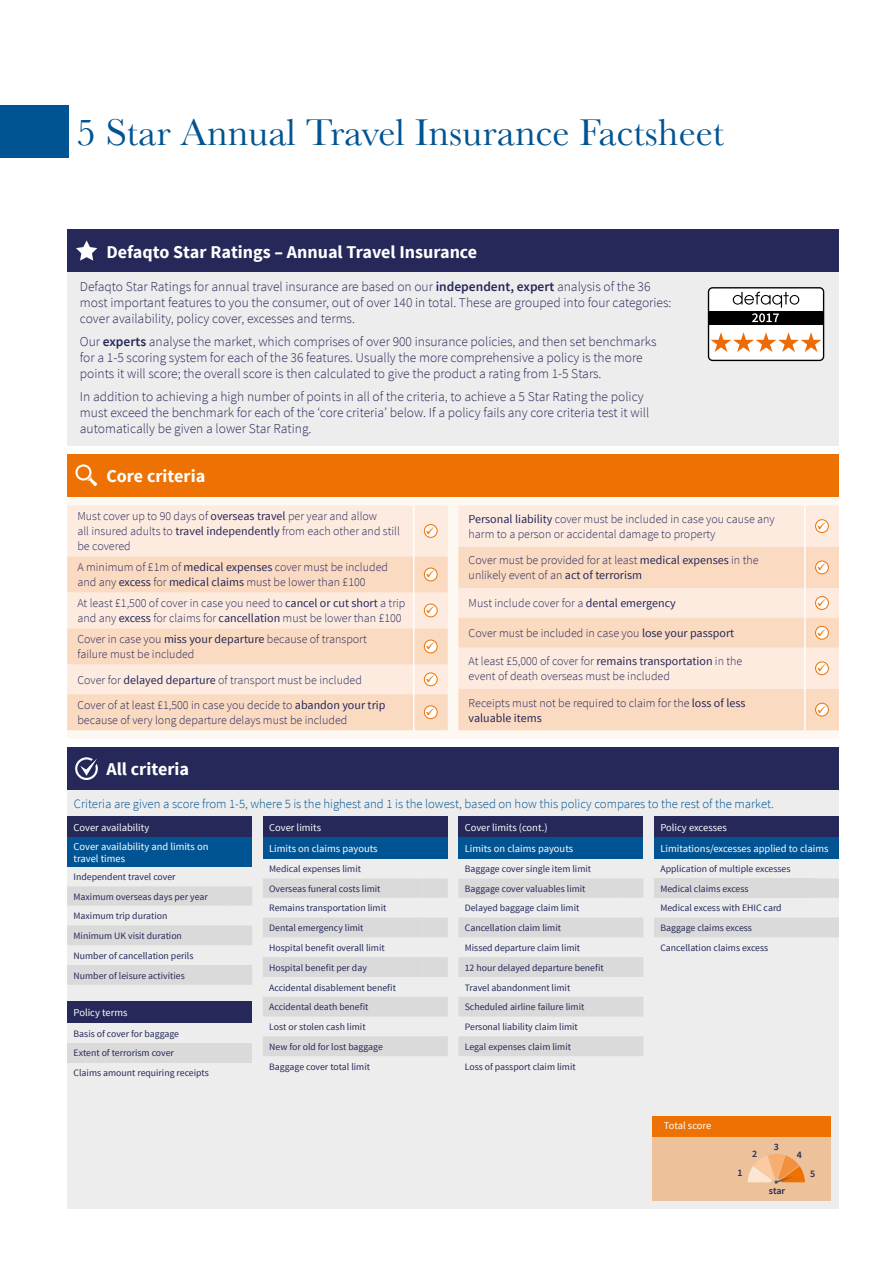
<style>
.page{position:relative;width:893px;height:1263px;background:#fff}
.page>*{position:absolute;margin:0;border:0;box-sizing:border-box;transform-origin:0 0}
.t1{font:39px "Baskerville";color:#005493}
.t2{font:700 18px "Source Sans Pro";color:#fff}
.t3{font:300 13.5px/16.2px "Source Sans Pro";color:#252859}
.t4{font:300 12.75px "Source Sans Pro";color:#005493}
.t5{font:300 12px/15px "Source Sans Pro";color:#252859}
.t6{font:10.5px/21.3px "Source Sans Pro";color:#fff}
.t7{font:600 9.9px "Source Sans Pro";color:#252859}
.t8{font:9.75px/19.8px "Source Sans Pro";color:#252859}
.s1{font-weight:600}
.s2{font-weight:400}
</style>
<div class="page">
<div style="left:67px;top:790px;width:772px;height:419px;background:#ededed"></div>
<div style="left:67px;top:747px;width:772px;height:43px;background:#252859"></div>
<svg style="left:75px;top:757px;width:23px;height:23px"></svg>
<div style="left:67px;top:816px;width:185px;height:21px;background:#252859"></div>
<div style="left:67px;top:837px;width:185px;height:30px;background:#005493"></div>
<svg style="left:67px;top:886px;width:185px;height:99px"></svg>
<div style="left:263px;top:816px;width:185px;height:21px;background:#252859"></div>
<div style="left:263px;top:837px;width:185px;height:22px;background:#005493"></div>
<svg style="left:263px;top:879px;width:185px;height:177px"></svg>
<div style="left:654px;top:816px;width:185px;height:21px;background:#252859"></div>
<div style="left:654px;top:837px;width:185px;height:22px;background:#005493"></div>
<svg style="left:654px;top:878px;width:185px;height:59px"></svg>
<div style="left:458px;top:816px;width:185px;height:21px;background:#252859"></div>
<div style="left:458px;top:837px;width:185px;height:22px;background:#005493"></div>
<svg style="left:458px;top:879px;width:185px;height:177px"></svg>
<div style="left:67px;top:1002px;width:185px;height:21px;background:#252859"></div>
<div style="left:67px;top:1043px;width:160px;height:19px;background:#dadada"></div>
<div style="left:227px;top:1043px;width:25px;height:19px;background:#dadada"></div>
<div style="left:67px;top:272px;width:772px;height:174px;background:#ededed"></div>
<div style="left:67px;top:230px;width:772px;height:42px;background:#252859"></div>
<svg style="left:76px;top:240px;width:21px;height:21px"></svg>
<svg style="left:708px;top:287px;width:116px;height:74px"></svg>
<div style="left:0;top:106px;width:68px;height:52px;background:#005493"></div>
<div style="left:67px;top:497px;width:772px;height:242px;background:#fef8f3"></div>
<div style="left:67px;top:454px;width:772px;height:43px;background:#ee7203"></div>
<svg style="left:75px;top:464px;width:22px;height:22px"></svg>
<div style="left:67px;top:505px;width:381px;height:123px;background:#fdebe0"></div>
<hr style="left:413px;top:505px;width:1px;height:51px;background:#fff">
<hr style="left:413px;top:592px;width:1px;height:36px;background:#fff">
<svg style="left:424px;top:524px;width:13px;height:13px"></svg>
<div style="left:424px;top:524px;width:13px;height:13px;border:1px solid #ee7203;border-radius:50%"></div>
<svg style="left:424px;top:604px;width:13px;height:13px"></svg>
<div style="left:424px;top:604px;width:13px;height:13px;border:1px solid #ee7203;border-radius:50%"></div>
<div style="left:458px;top:505px;width:381px;height:113px;background:#fdebe0"></div>
<hr style="left:804px;top:505px;width:2px;height:42px;background:#fff">
<hr style="left:804px;top:588px;width:2px;height:30px;background:#fff">
<svg style="left:815px;top:520px;width:13px;height:12px"></svg>
<div style="left:815px;top:520px;width:13px;height:13px;border:1px solid #ee7203;border-radius:50%"></div>
<svg style="left:815px;top:596px;width:13px;height:13px"></svg>
<div style="left:815px;top:596px;width:13px;height:13px;border:1px solid #ee7203;border-radius:50%"></div>
<div style="left:652px;top:1116px;width:178px;height:21px;background:#ee7203"></div>
<div style="left:652px;top:1137px;width:178px;height:63px;background:#edc29b"></div>
<svg style="left:748px;top:1154px;width:57px;height:30px"></svg>
<svg style="left:426px;top:527px;width:8px;height:7px"></svg>
<div style="left:67px;top:556px;width:381px;height:36px;background:#fbdac2"></div>
<svg style="left:426px;top:606px;width:8px;height:8px"></svg>
<svg style="left:67px;top:628px;width:381px;height:102px"></svg>
<svg style="left:818px;top:522px;width:8px;height:8px"></svg>
<div style="left:458px;top:547px;width:381px;height:41px;background:#fbdac2"></div>
<svg style="left:818px;top:599px;width:8px;height:7px"></svg>
<svg style="left:458px;top:618px;width:381px;height:112px"></svg>
<h1 class="t1" style="left:77px;top:110px;width:649px">5 Star Annual Travel Insurance Factsheet</h1>
<h2 class="t2" style="left:106px;top:240px;width:372px">Defaqto Star Ratings – Annual Travel Insurance</h2>
<p class="t3" style="left:80px;top:278px;width:593px">Defaqto Star Ratings for annual travel insurance are based on our <span class="s1">independent, expert</span> analysis of the 36 most important features to you the consumer, out of over 140 in total. These are grouped into four categories: cover availability, policy cover, excesses and terms.</p>
<p class="t3" style="left:80px;top:333px;width:578px">Our <span class="s1">experts</span> analyse the market, which comprises of over 900 insurance policies, and then set benchmarks for a 1-5 scoring system for each of the 36 features. Usually the more comprehensive a policy is the more points it will score; the overall score is then calculated to give the product a rating from 1-5 Stars.</p>
<p class="t3" style="left:80px;top:388px;width:571px">In addition to achieving a high number of points in all of the criteria, to achieve a 5 Star Rating the policy must exceed the benchmark for each of the ‘core criteria’ below. If a policy fails any core criteria test it will automatically be given a lower Star Rating.</p>
<h2 class="t2" style="left:107px;top:465px;width:100px">Core criteria</h2>
<p class="t5" style="left:77px;top:509px;width:324px">Must cover up to 90 days of <span class="s2">overseas travel</span> per year and allow<br>all insured adults to <span class="s2">travel independently</span> from each other and still be covered</p>
<p class="t5" style="left:77px;top:560px;width:312px">A minimum of £1m of <span class="s2">medical expenses</span> cover must be included and any <span class="s2">excess</span> for <span class="s2">medical claims</span> must be lower than £100</p>
<p class="t5" style="left:77px;top:596px;width:329px">At least £1,500 of cover in case you need to <span class="s2">cancel or cut short</span> a trip and any <span class="s2">excess</span> for claims for <span class="s2">cancellation</span> must be lower than £100</p>
<p class="t5" style="left:77px;top:632px;width:291px">Cover in case you <span class="s2">miss your departure</span> because of transport failure must be included</p>
<p class="t5" style="left:77px;top:672px;width:286px">Cover for <span class="s2">delayed departure</span> of transport must be included</p>
<p class="t5" style="left:77px;top:698px;width:309px">Cover of at least £1,500 in case you decide to <span class="s2">abandon your trip </span>because of very long departure delays must be included</p>
<h2 class="t2" style="left:106px;top:758px;width:84px">All criteria</h2>
<p class="t5" style="left:469px;top:512px;width:308px"><span class="s2">Personal liability</span> cover must be included in case you cause any harm to a person or accidental damage to property</p>
<p class="t5" style="left:469px;top:553px;width:291px">Cover must be provided for at least <span class="s2">medical expenses</span> in the unlikely event of an <span class="s2">act of terrorism</span></p>
<p class="t5" style="left:469px;top:596px;width:209px">Must include cover for a <span class="s2">dental emergency</span></p>
<p class="t5" style="left:469px;top:626px;width:267px">Cover must be included in case you <span class="s2">lose your passport</span></p>
<p class="t5" style="left:469px;top:654px;width:275px">At least £5,000 of cover for <span class="s2">remains transportation</span> in the event of death overseas must be included</p>
<p class="t5" style="left:469px;top:695px;width:278px">Receipts must not be required to claim for the <span class="s2">loss of less valuable items</span></p>
<p class="t4" style="left:74px;top:796px;width:702px">Criteria are given a score from 1-5, where 5 is the highest and 1 is the lowest, based on how this policy compares to the rest of the market.</p>
<p class="t6" style="left:74px;top:818px;width:136px;line-height:18.8px">Cover availability<br>Cover availability and limits on</p>
<p class="t6" style="left:74px;top:848px;width:53px">travel times</p>
<p class="t8" style="left:74px;top:867px;width:136px">Independent travel cover<br>Maximum overseas days per year<br>Maximum trip duration<br>Minimum UK visit duration<br>Number of cancellation perils<br>Number of leisure activities</p>
<p class="t6" style="left:74px;top:1002px;width:56px">Policy terms</p>
<p class="t8" style="left:74px;top:1024px;width:137px">Basis of cover for baggage<br>Extent of terrorism cover<br>Claims amount requiring receipts</p>
<p class="t6" style="left:269px;top:817px;width:110px">Cover limits<br>Limits on claims payouts</p>
<p class="t8" style="left:269px;top:859px;width:128px">Medical expenses limit<br>Overseas funeral costs limit<br>Remains transportation limit<br>Dental emergency limit<br>Hospital benefit overall limit<br>Hospital benefit per day<br>Accidental disablement benefit<br>Accidental death benefit<br>Lost or stolen cash limit<br>New for old for lost baggage<br>Baggage cover total limit</p>
<p class="t6" style="left:465px;top:817px;width:110px">Cover limits (cont.)<br>Limits on claims payouts</p>
<p class="t8" style="left:465px;top:859px;width:141px">Baggage cover single item limit<br>Baggage cover valuables limit<br>Delayed baggage claim limit<br>Cancellation claim limit<br>Missed departure claim limit<br>12 hour delayed departure benefit<br>Travel abandonment limit<br>Scheduled airline failure limit<br>Personal liability claim limit<br>Legal expenses claim limit<br>Loss of passport claim limit</p>
<p class="t6" style="left:660px;top:817px;width:170px">Policy excesses<br>Limitations/excesses applied to claims</p>
<p class="t8" style="left:660px;top:859px;width:132px">Application of multiple excesses<br>Medical claims excess<br>Medical excess with EHIC card<br>Baggage claims excess<br>Cancellation claims excess</p>
<p class="t6" style="left:664px;top:1115px;width:49px">Total score</p>
<p class="t7" style="left:737px;top:1166px;width:7px">1</p>
<p class="t7" style="left:752px;top:1147px;width:7px">2</p>
<p class="t7" style="left:774px;top:1140px;width:7px">3</p>
<p class="t7" style="left:769px;top:1185px;width:18px">star</p>
<p class="t7" style="left:797px;top:1149px;width:7px">4</p>
<p class="t7" style="left:810px;top:1167px;width:7px">5</p>
</div>
